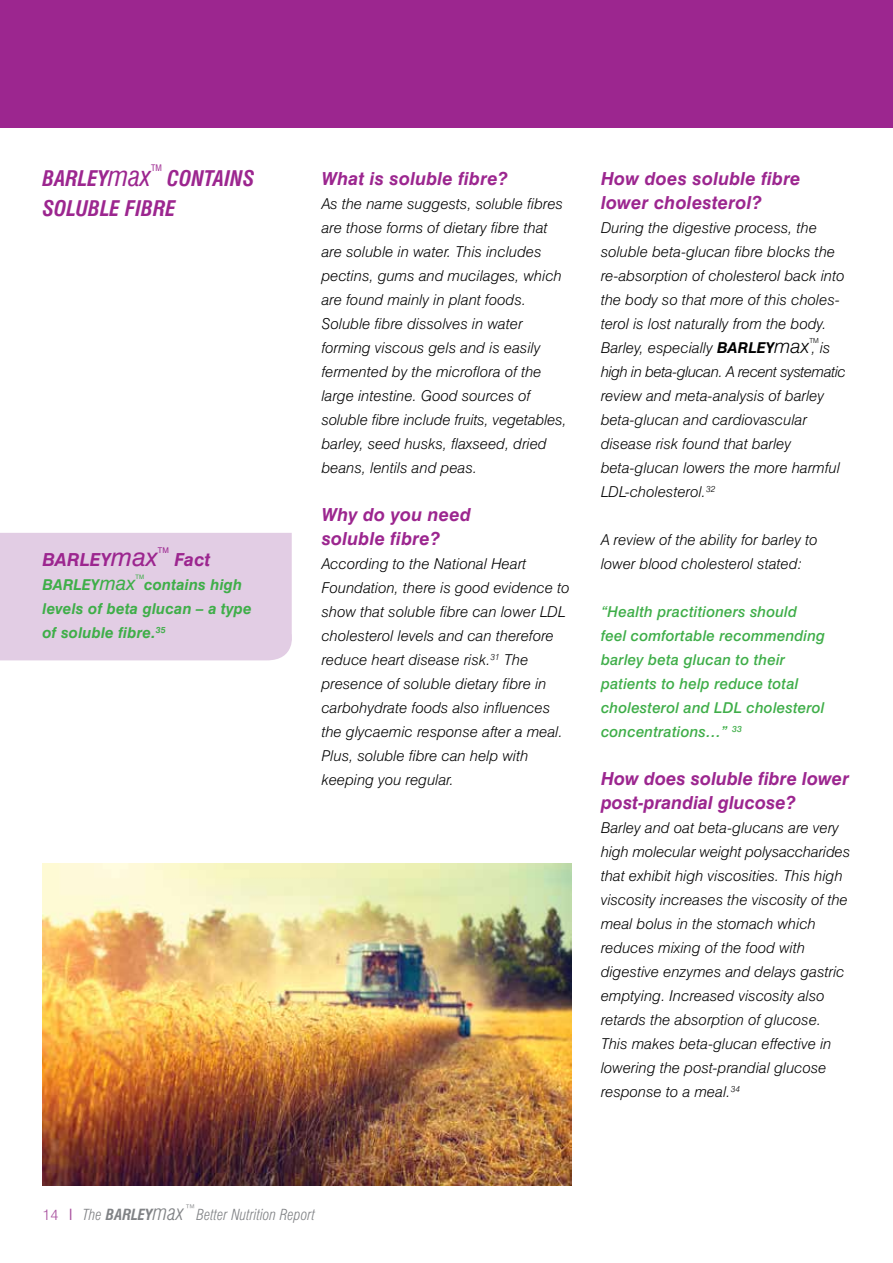
<style>
.page{position:relative;width:893px;height:1263px;background:#fff}
.page>*{position:absolute;margin:0;border:0;box-sizing:border-box;transform-origin:0 0}
.t1{font:italic 700 condensed 21px/30px "Swiss 721 BT";color:#9c268f}
.t2{font:italic 700 18px/24px "Swiss 721 BT";letter-spacing:.01em;color:#9c268f}
.t3{font:italic 300 15px/24px "Swiss 721 BT";letter-spacing:.01em;color:#000}
.t4{font:italic 500 15px/24px "Swiss 721 BT";letter-spacing:.01em;color:#3fae49}
.t5{font:italic 700 15px/24px "Swiss 721 BT";letter-spacing:.01em;color:#3fae49}
.t6{font:italic 300 condensed 15px "Swiss 721 BT";color:#808285}
.t7{font:condensed 8.7px "Swiss 721 BT";color:#9c268f}
.t8{font:7.8px "Swiss 721 BT";color:#9c268f}
.t9{font:300 7.05px "Swiss 721 BT";color:#000}
.t10{font:6.15px "Swiss 721 BT";color:#3fae49}
.s1{font-weight:400;font-size:27px}
.s2{font-weight:400;font-size:25.5px}
.s3{font-weight:400;font-size:19.5px}
.s4{font-weight:700}
.s5{font-size:19.5px}
.s6{font-style:normal;font-stretch:normal;color:#aa55a1}
.s7{font-weight:400;font-style:normal;color:#aa55a1}
.s8{font-size:21px}
</style>
<div class="page">
<div style="left:0;top:0;width:893px;height:128px;background:#9c268f"></div>
<div style="left:0;top:533px;width:292px;height:127px;background:#e2cde4"></div>
<img style="left:43px;top:863px;width:528px;height:322px">
<p class="t7" style="left:151px;top:163px;width:12px">TM</p>
<h1 class="t1" style="left:43px;top:164px;width:213px;text-indent:125px">CONTAINS<br>SOLUBLE FIBRE</h1>
<p class="t2" style="left:322px;top:166px;width:188px">What is soluble fibre?</p>
<h1 class="t1" style="left:43px;top:164px;width:110px">BARLEY<span class="s1">max</span></h1>
<p class="t3" style="left:322px;top:191px;width:246px">As the name suggests, soluble fibres are those forms of dietary fibre that are soluble in water. This includes pectins, gums and mucilages, which are found mainly in plant foods.<br>Soluble fibre dissolves in water forming viscous gels and is easily fermented by the microflora of the large intestine. Good sources of soluble fibre include fruits, vegetables, barley, seed husks, flaxseed, dried beans, lentils and peas.</p>
<p class="t2" style="left:322px;top:502px;width:151px">Why do you need soluble fibre?</p>
<p class="t3" style="left:322px;top:551px;width:249px">According to the National Heart Foundation, there is good evidence to show that soluble fibre can lower LDL cholesterol levels and can therefore reduce heart disease risk.<sup>31</sup> The presence of soluble dietary fibre in carbohydrate foods also influences the glycaemic response after a meal.<br>Plus, soluble fibre can help with keeping you regular.</p>
<p class="t8" style="left:158px;top:545px;width:13px">TM</p>
<p class="t2" style="left:43px;top:548px;width:117px">BARLEY<span class="s2">max</span></p>
<p class="t2" style="left:174px;top:548px;width:38px">Fact</p>
<p class="t10" style="left:135px;top:573px;width:10px">TM</p>
<p class="t5" style="left:43px;top:573px;width:211px;text-indent:102px">contains high levels of beta glucan – a type of soluble fibre.<sup>35</sup></p>
<p class="t5" style="left:43px;top:573px;width:94px">BARLEY<span class="s3">max</span></p>
<p class="t2" style="left:601px;top:166px;width:201px">How does soluble fibre lower cholesterol?</p>
<p class="t3" style="left:601px;top:215px;width:245px">During the digestive process, the soluble beta-glucan fibre blocks the re-absorption of cholesterol back into the body so that more of this choles&shy;terol is lost naturally from the body.<br>Barley, especially <span class="s4">BARLEY</span><span class="s5">max</span> , is</p>
<p class="t9" style="left:809px;top:336px;width:11px">TM</p>
<p class="t3" style="left:601px;top:359px;width:246px">high in beta-glucan. A recent systematic review and meta-analysis of barley beta-glucan and cardiovascular disease risk found that barley beta-glucan lowers the more harmful LDL-cholesterol.<sup>32</sup></p>
<p class="t3" style="left:601px;top:527px;width:218px">A review of the ability for barley to lower blood cholesterol stated:</p>
<p class="t4" style="left:601px;top:599px;width:226px">“Health practitioners should feel comfortable recommending barley beta glucan to their patients to help reduce total cholesterol and LDL cholesterol concentrations…” <sup>33</sup></p>
<p class="t2" style="left:601px;top:766px;width:250px">How does soluble fibre lower post-prandial glucose?</p>
<p class="t3" style="left:601px;top:815px;width:251px">Barley and oat beta-glucans are very high molecular weight polysaccharides that exhibit high viscosities. This high viscosity increases the viscosity of the meal bolus in the stomach which reduces mixing of the food with digestive enzymes and delays gastric emptying. Increased viscosity also retards the absorption of glucose.<br>This makes beta-glucan effective in lowering the post-prandial glucose response to a meal.<sup>34</sup></p>
<p class="t6" style="left:43px;top:1205px;width:274px"><span class="s6">14</span> <span class="s7">I</span> The <span class="s4">BARLEY</span><span class="s8">max</span><sup>™</sup>Better Nutrition Report</p>
</div>
